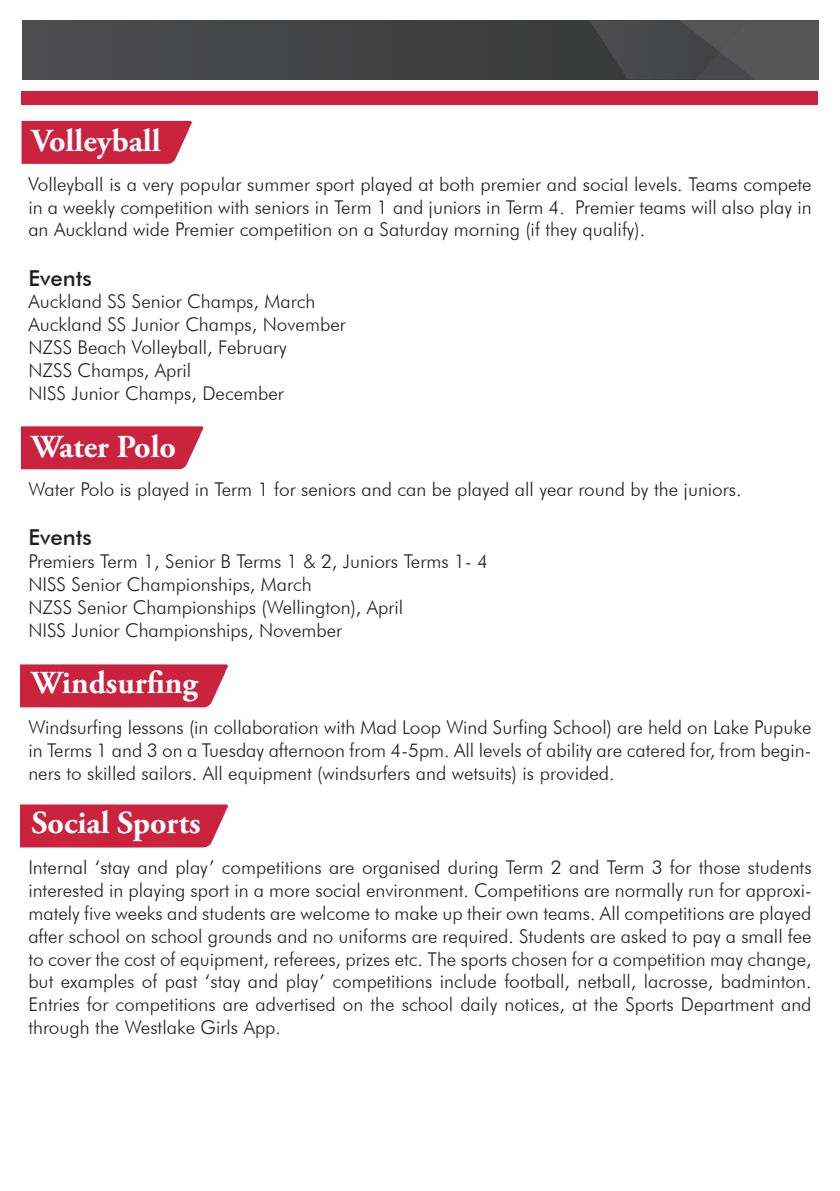
<style>
.page{position:relative;width:840px;height:1191px;background:#fff}
.page>*{position:absolute;margin:0;border:0;box-sizing:border-box;transform-origin:0 0}
.t1{font:700 32px "Adobe Garamond Pro";color:#fff}
.t2{font:500 22px "Futura BT";color:#231f20}
.t3{font:300 19px/22.8px "Futura BT";color:#231f20;text-align:justify}
</style>
<div class="page">
<div style="left:22px;top:20px;width:795px;height:59px;background:#444546"></div>
<svg style="left:513px;top:20px;width:304px;height:59px"></svg>
<div style="left:22px;top:92px;width:795px;height:13px;background:#cb223e"></div>
<svg style="left:22px;top:120px;width:170px;height:44px;background:#ce324c"></svg>
<svg style="left:21px;top:426px;width:183px;height:43px;background:#ce2f49"></svg>
<div style="left:20px;top:664px;width:208px;height:43px;background:#cb223e"></div>
<div style="left:20px;top:804px;width:208px;height:43px;background:#cb223e"></div>
<h1 class="t1" style="left:31px;top:122px;width:131px">Volleyball</h1>
<p class="t3" style="left:28px;top:172px;width:784px">Volleyball is a very popular summer sport played at both premier and social levels. Teams compete in a weekly competition with seniors in Term 1 and juniors in Term 4. Premier teams will also play in an Auckland wide Premier competition on a Saturday morning (if they qualify).</p>
<p class="t2" style="left:28px;top:264px;width:65px">Events</p>
<p class="t3" style="left:28px;top:290px;width:319px;text-align:left">Auckland SS Senior Champs, March<br>Auckland SS Junior Champs, November<br>NZSS Beach Volleyball, February<br>NZSS Champs, April<br>NISS Junior Champs, December</p>
<h1 class="t1" style="left:31px;top:428px;width:146px">Water Polo</h1>
<p class="t3" style="left:28px;top:478px;width:714px">Water Polo is played in Term 1 for seniors and can be played all year round by the juniors.</p>
<p class="t2" style="left:28px;top:524px;width:65px">Events</p>
<p class="t3" style="left:28px;top:550px;width:461px;text-align:left">Premiers Term 1, Senior B Terms 1 &amp; 2, Juniors Terms 1- 4<br>NISS Senior Championships, March<br>NZSS Senior Championships (Wellington), April<br>NISS Junior Championships, November</p>
<h1 class="t1" style="left:31px;top:664px;width:168px">Windsurfing</h1>
<p class="t3" style="left:28px;top:716px;width:784px">Windsurfing lessons (in collaboration with Mad Loop Wind Surfing School) are held on Lake Pupuke in Terms 1 and 3 on a Tuesday afternoon from 4-5pm. All levels of ability are catered for, from begin&shy;ners to skilled sailors. All equipment (windsurfers and wetsuits) is provided.</p>
<h1 class="t1" style="left:31px;top:804px;width:170px">Social Sports</h1>
<p class="t3" style="left:28px;top:856px;width:784px">Internal ‘stay and play’ competitions are organised during Term 2 and Term 3 for those students interested in playing sport in a more social environment. Competitions are normally run for approxi&shy;mately five weeks and students are welcome to make up their own teams. All competitions are played after school on school grounds and no uniforms are required. Students are asked to pay a small fee to cover the cost of equipment, referees, prizes etc. The sports chosen for a competition may change, but examples of past ‘stay and play’ competitions include football, netball, lacrosse, badminton.<br>Entries for competitions are advertised on the school daily notices, at the Sports Department and through the Westlake Girls App.</p>
</div>
